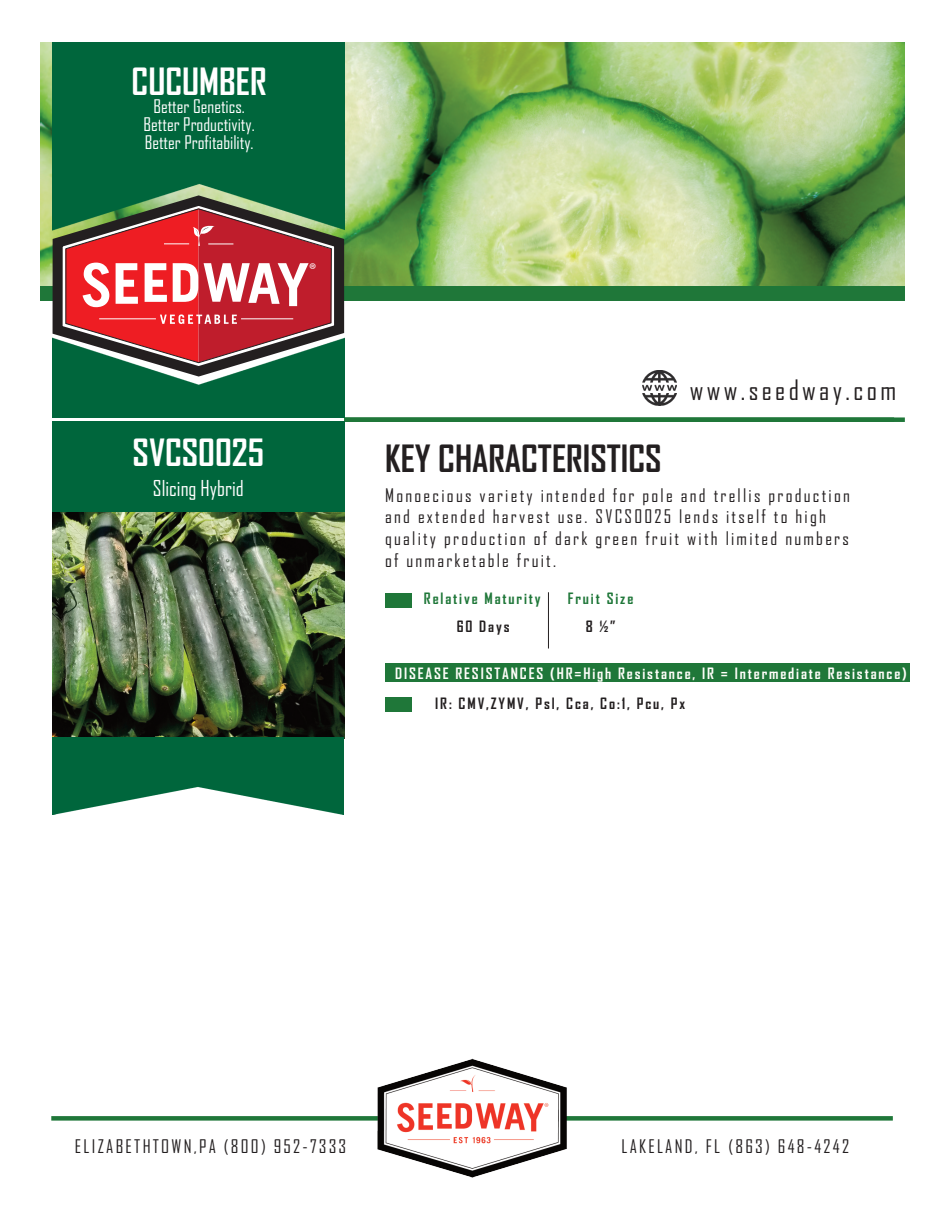
<style>
.page{position:relative;width:945px;height:1215px;background:#fff}
.page>*{position:absolute;margin:0;border:0;box-sizing:border-box;transform-origin:0 0}
.t1{font:700 36px "Agency FB";color:#231f20}
.t2{font:700 36px "Agency FB";color:#fff}
.t3{font:27px "Agency FB";letter-spacing:.125em;color:#231f20}
.t4{font:21px "Agency FB";color:#fff}
.t5{font:18px/21.6px "Agency FB";letter-spacing:.125em;color:#231f20}
.t6{font:18px/18px "Agency FB";color:#fff;text-align:center}
.t7{font:17.1px "Myriad Pro";color:#fff}
.t8{font:700 15px "Agency FB";letter-spacing:.125em;color:#fffefa}
.t9{font:700 15px "Agency FB";letter-spacing:.125em;color:#231f20}
.t10{font:700 15px "Agency FB";letter-spacing:.125em;color:#1f7739}
</style>
<div class="page">
<img style="left:40px;top:42px;width:865px;height:244px">
<div style="left:40px;top:286px;width:865px;height:15px;background:#1f7739"></div>
<div style="left:51px;top:1116px;width:842px;height:5px;background:#1f7739"></div>
<img style="left:374px;top:1058px;width:196px;height:120px">
<img style="left:642px;top:371px;width:35px;height:35px">
<div style="left:385px;top:593px;width:27px;height:14px;background:#1f7739"></div>
<hr style="left:548px;top:592px;width:1px;height:57px;background:#231f20">
<div style="left:385px;top:664px;width:525px;height:18px;background:#1f7739"></div>
<div style="left:385px;top:697px;width:27px;height:15px;background:#1f7739"></div>
<img style="left:53px;top:422px;width:291px;height:393px">
<div style="left:344px;top:417px;width:550px;height:5px;background:#1f7739"></div>
<svg style="left:53px;top:234px;width:291px;height:100px"></svg>
<svg style="left:65px;top:234px;width:267px;height:100px"></svg>
<img style="left:53px;top:42px;width:291px;height:192px">
<img style="left:53px;top:334px;width:291px;height:83px">
<h1 class="t2" style="left:132px;top:61px;width:137px">CUCUMBER</h1>
<p class="t6" style="left:144px;top:98px;width:113px">Better Genetics.<br>Better Productivity.<br>Better Profitability.</p>
<p class="t7" style="left:309px;top:262px;width:9px">®</p>
<h1 class="t2" style="left:133px;top:432px;width:133px">SVCS0025</h1>
<p class="t4" style="left:153px;top:476px;width:92px">Slicing Hybrid</p>
<h2 class="t3" style="left:690px;top:375px;width:208px">www.seedway.com</h2>
<h1 class="t1" style="left:385px;top:439px;width:278px">KEY CHARACTERISTICS</h1>
<p class="t5" style="left:385px;top:485px;width:466px">Monoecious variety intended for pole and trellis production and extended harvest use. SVCS0025 lends itself to high quality production of dark green fruit with limited numbers of unmarketable fruit.</p>
<p class="t10" style="left:424px;top:590px;width:118px">Relative Maturity</p>
<p class="t10" style="left:568px;top:590px;width:67px">Fruit Size</p>
<p class="t9" style="left:457px;top:618px;width:54px">60 Days</p>
<p class="t9" style="left:586px;top:618px;width:31px">8 ½”</p>
<p class="t8" style="left:395px;top:665px;width:513px">DISEASE RESISTANCES (HR=High Resistance, IR = Intermediate Resistance)</p>
<p class="t9" style="left:435px;top:695px;width:251px">IR: CMV,ZYMV, Psl, Cca, Co:1, Pcu, Px</p>
<p class="t5" style="left:75px;top:1136px;width:273px">ELIZABETHTOWN,PA (800) 952-7333</p>
<p class="t5" style="left:621px;top:1136px;width:229px">LAKELAND, FL (863) 648-4242</p>
</div>
